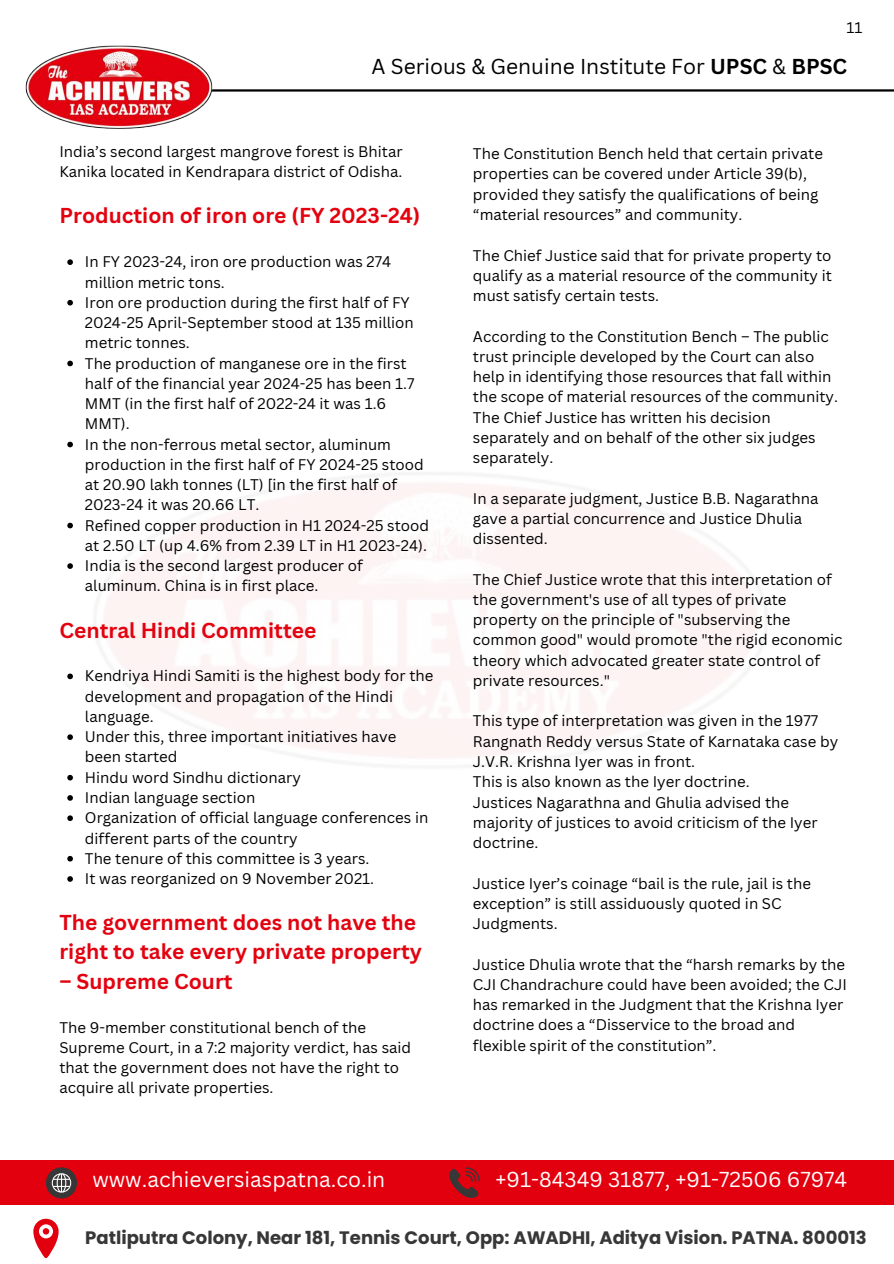
<style>
.page{position:relative;width:894px;height:1264px;background:#fff}
.page>*{position:absolute;margin:0;border:0;box-sizing:border-box;transform-origin:0 0}
.t1{font:700 21px/29.2px "Canva Sans";color:#e30310}
.t2{font:21px "Canva Sans";color:#fff}
.t3{font:21px "Canva Sans";color:#000}
.t4{font:700 18px "Poppins";color:#373737}
.t5{font:15px/20.2px "Canva Sans";color:#000}
.s1{font-weight:700}
</style>
<div class="page">
<hr style="left:201px;top:89px;width:692px;height:3px;background:#000">
<img style="left:25px;top:45px;width:221px;height:84px">
<div style="left:0;top:1160px;width:893px;height:45px;background:#e3000e"></div>
<svg style="left:33px;top:1218px;width:26px;height:39px"></svg>
<svg style="left:46px;top:1167px;width:31px;height:31px"></svg>
<svg style="left:449px;top:1167px;width:30px;height:31px"></svg>
<img style="left:68px;top:447px;width:699px;height:354px">
<svg style="left:67px;top:259px;width:6px;height:6px"></svg>
<svg style="left:67px;top:300px;width:6px;height:5px"></svg>
<svg style="left:67px;top:360px;width:6px;height:6px"></svg>
<svg style="left:67px;top:441px;width:6px;height:6px"></svg>
<svg style="left:67px;top:522px;width:6px;height:6px"></svg>
<svg style="left:67px;top:563px;width:6px;height:6px"></svg>
<svg style="left:67px;top:673px;width:6px;height:6px"></svg>
<svg style="left:67px;top:734px;width:6px;height:6px"></svg>
<svg style="left:67px;top:774px;width:6px;height:6px"></svg>
<svg style="left:67px;top:795px;width:6px;height:5px"></svg>
<svg style="left:67px;top:815px;width:6px;height:6px"></svg>
<svg style="left:67px;top:855px;width:6px;height:6px"></svg>
<svg style="left:67px;top:876px;width:6px;height:5px"></svg>
<p class="t5" style="left:846px;top:17px;width:17px">11</p>
<h1 class="t3" style="left:371px;top:51px;width:477px">A Serious &amp; Genuine Institute For <span class="s1">UPSC</span> &amp; <span class="s1">BPSC</span></h1>
<p class="t5" style="left:59px;top:141px;width:344px">India’s second largest mangrove forest is Bhitar<br>Kanika located in Kendrapara district of Odisha.</p>
<h1 class="t1" style="left:59px;top:200px;width:362px">Production of iron ore (FY 2023-24)</h1>
<p class="t5" style="left:85px;top:251px;width:345px">In FY 2023-24, iron ore production was 274 million metric tons.<br>Iron ore production during the first half of FY 2024-25 April-September stood at 135 million metric tonnes.<br>The production of manganese ore in the first half of the financial year 2024-25 has been 1.7<br>MMT (in the first half of 2022-24 it was 1.6<br>MMT).<br>In the non-ferrous metal sector, aluminum production in the first half of FY 2024-25 stood at 20.90 lakh tonnes (LT) [in the first half of 2023-24 it was 20.66 LT.<br>Refined copper production in H1 2024-25 stood at 2.50 LT (up 4.6% from 2.39 LT in H1 2023-24).<br>India is the second largest producer of aluminum. China is in first place.</p>
<h1 class="t1" style="left:59px;top:614px;width:258px">Central Hindi Committee</h1>
<p class="t5" style="left:85px;top:665px;width:350px">Kendriya Hindi Samiti is the highest body for the development and propagation of the Hindi language.<br>Under this, three important initiatives have been started<br>Hindu word Sindhu dictionary<br>Indian language section<br>Organization of official language conferences in different parts of the country<br>The tenure of this committee is 3 years.<br>It was reorganized on 9 November 2021.</p>
<h1 class="t1" style="left:59px;top:907px;width:364px">The government does not have the right to take every private property</h1>
<h1 class="t1" style="left:59px;top:965px;width:175px">– Supreme Court</h1>
<p class="t5" style="left:59px;top:1016px;width:353px">The 9-member constitutional bench of the Supreme Court, in a 7:2 majority verdict, has said that the government does not have the right to acquire all private properties.</p>
<p class="t5" style="left:473px;top:143px;width:351px">The Constitution Bench held that certain private properties can be covered under Article 39(b), provided they satisfy the qualifications of being “material resources” and community.</p>
<p class="t5" style="left:473px;top:244px;width:360px;text-align:justify">The Chief Justice said that for private property to qualify as a material resource of the community it must satisfy certain tests.</p>
<p class="t5" style="left:473px;top:325px;width:366px">According to the Constitution Bench – The public trust principle developed by the Court can also help in identifying those resources that fall within the scope of material resources of the community.<br>The Chief Justice has written his decision separately and on behalf of the other six judges separately.</p>
<p class="t5" style="left:473px;top:487px;width:347px">In a separate judgment, Justice B.B. Nagarathna gave a partial concurrence and Justice Dhulia dissented.</p>
<p class="t5" style="left:473px;top:568px;width:371px">The Chief Justice wrote that this interpretation of the government's use of all types of private property on the principle of "subserving the common good" would promote "the rigid economic theory which advocated greater state control of private resources."</p>
<p class="t5" style="left:473px;top:710px;width:366px">This type of interpretation was given in the 1977<br>Rangnath Reddy versus State of Karnataka case by J.V.R. Krishna Iyer was in front.<br>This is also known as the Iyer doctrine.<br>Justices Nagarathna and Ghulia advised the majority of justices to avoid criticism of the Iyer doctrine.</p>
<p class="t5" style="left:473px;top:872px;width:339px">Justice Iyer’s coinage “bail is the rule, jail is the exception” is still assiduously quoted in SC<br>Judgments.</p>
<p class="t5" style="left:473px;top:953px;width:375px">Justice Dhulia wrote that the “harsh remarks by the CJI Chandrachure could have been avoided; the CJI has remarked in the Judgment that the Krishna Iyer doctrine does a “Disservice to the broad and flexible spirit of the constitution”.</p>
<h1 class="t2" style="left:92px;top:1164px;width:294px">www.achieversiaspatna.co.in</h1>
<h1 class="t2" style="left:495px;top:1164px;width:353px">+91-84349 31877, +91-72506 67974</h1>
<p class="t4" style="left:85px;top:1225px;width:782px">Patliputra Colony, Near 181, Tennis Court, Opp: AWADHI, Aditya Vision. PATNA. 800013</p>
</div>
